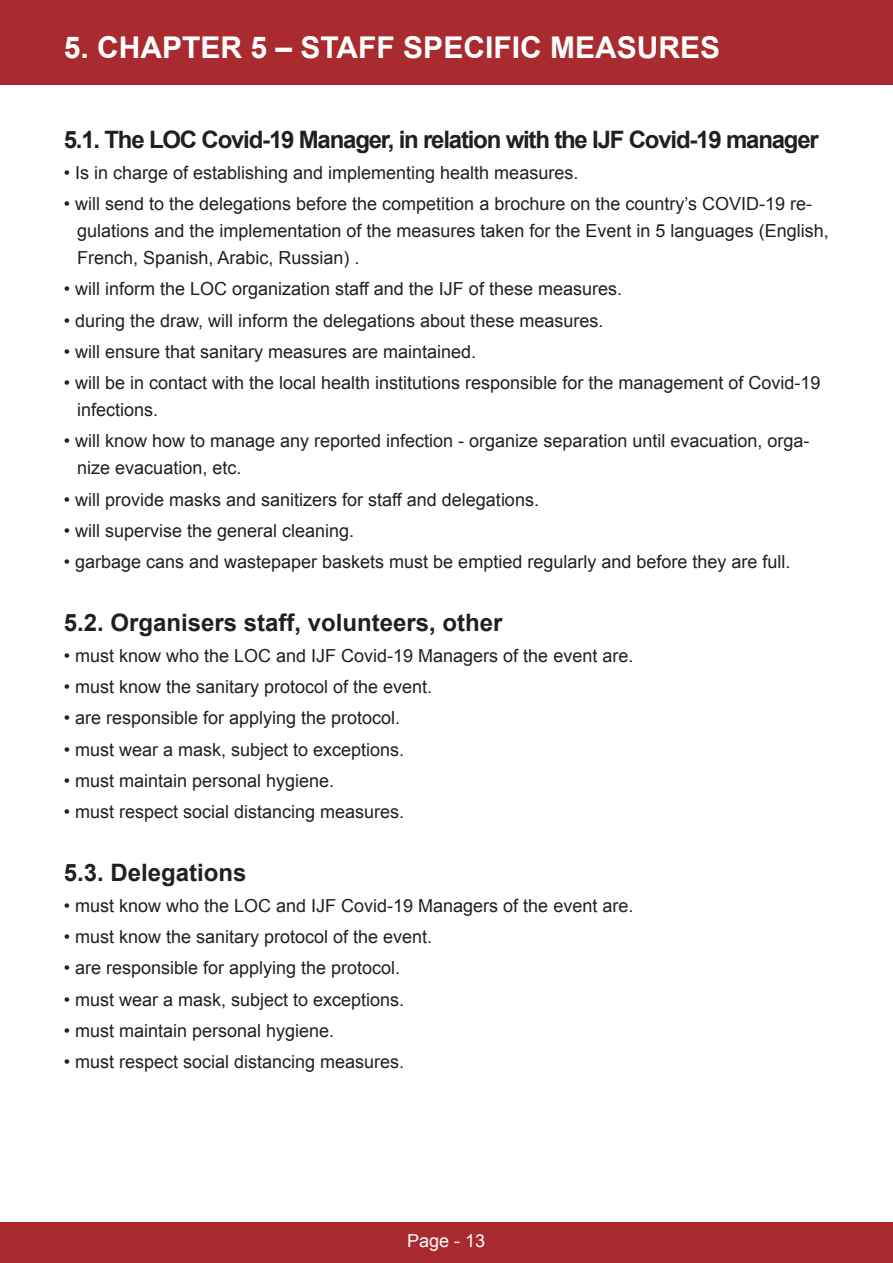
<style>
.page{position:relative;width:893px;height:1263px;background:#fff}
.page>*{position:absolute;margin:0;border:0;box-sizing:border-box;transform-origin:0 0}
.Title_Paragraph_Whit{font:700 30px "Arial";color:#fff}
.Sub_Titles{font:700 24px "Arial";letter-spacing:-.05em;color:#231f20}
.Sub_Titles-2{font:700 24px "Arial";color:#231f20}
.Bulet_points{font:18px/27px "Arial";color:#231f20}
.t1{font:18px "Arial";letter-spacing:-.01em;color:#fff}
</style>
<div class="page">
<div style="left:0;top:1222px;width:893px;height:41px;background:#a92b30"></div>
<div style="left:0;top:0;width:893px;height:85px;background:#a92b30"></div>
<p class="Title_Paragraph_Whit" style="left:64px;top:28px;width:658px">5. CHAPTER 5 – STAFF SPECIFIC MEASURES</p>
<p class="Sub_Titles" style="left:64px;top:123px;width:757px">5.1. The LOC Covid-19 Manager, in relation with the IJF Covid-19 manager</p>
<p class="Bulet_points" style="left:64px;top:159px;width:513px">• Is in charge of establishing and implementing health measures.</p>
<p class="Bulet_points" style="left:77px;top:190px;width:753px;text-indent:-14px">• will send to the delegations before the competition a brochure on the country’s COVID-19 re&shy;gulations and the implementation of the measures taken for the Event in 5 languages (English,<br>French, Spanish, Arabic, Russian) .</p>
<p class="Bulet_points" style="left:64px;top:276px;width:557px">• will inform the LOC organization staff and the IJF of these measures.</p>
<p class="Bulet_points" style="left:64px;top:307px;width:538px">• during the draw, will inform the delegations about these measures.</p>
<p class="Bulet_points" style="left:64px;top:338px;width:411px">• will ensure that sanitary measures are maintained.</p>
<p class="Bulet_points" style="left:77px;top:369px;width:745px;text-indent:-14px">• will be in contact with the local health institutions responsible for the management of Covid-19 infections.</p>
<p class="Bulet_points" style="left:77px;top:428px;width:734px;text-indent:-14px">• will know how to manage any reported infection - organize separation until evacuation, orga&shy;nize evacuation, etc.</p>
<p class="Bulet_points" style="left:64px;top:486px;width:473px">• will provide masks and sanitizers for staff and delegations.</p>
<p class="Bulet_points" style="left:64px;top:517px;width:289px">• will supervise the general cleaning.</p>
<p class="Bulet_points" style="left:64px;top:548px;width:725px">• garbage cans and wastepaper baskets must be emptied regularly and before they are full.</p>
<p class="Sub_Titles-2" style="left:64px;top:606px;width:440px">5.2. Organisers staff, volunteers, other</p>
<p class="Bulet_points" style="left:64px;top:642px;width:568px">• must know who the LOC and IJF Covid-19 Managers of the event are.</p>
<p class="Bulet_points" style="left:64px;top:673px;width:367px">• must know the sanitary protocol of the event.</p>
<p class="Bulet_points" style="left:64px;top:705px;width:335px">• are responsible for applying the protocol.</p>
<p class="Bulet_points" style="left:64px;top:736px;width:339px">• must wear a mask, subject to exceptions.</p>
<p class="Bulet_points" style="left:64px;top:767px;width:269px">• must maintain personal hygiene.</p>
<p class="Bulet_points" style="left:64px;top:798px;width:339px">• must respect social distancing measures.</p>
<p class="Sub_Titles-2" style="left:64px;top:856px;width:184px">5.3. Delegations</p>
<p class="Bulet_points" style="left:64px;top:892px;width:568px">• must know who the LOC and IJF Covid-19 Managers of the event are.</p>
<p class="Bulet_points" style="left:64px;top:923px;width:367px">• must know the sanitary protocol of the event.</p>
<p class="Bulet_points" style="left:64px;top:955px;width:335px">• are responsible for applying the protocol.</p>
<p class="Bulet_points" style="left:64px;top:986px;width:339px">• must wear a mask, subject to exceptions.</p>
<p class="Bulet_points" style="left:64px;top:1017px;width:269px">• must maintain personal hygiene.</p>
<p class="Bulet_points" style="left:64px;top:1048px;width:339px">• must respect social distancing measures.</p>
<p class="t1" style="left:407px;top:1229px;width:80px">Page - 13</p>
</div>
